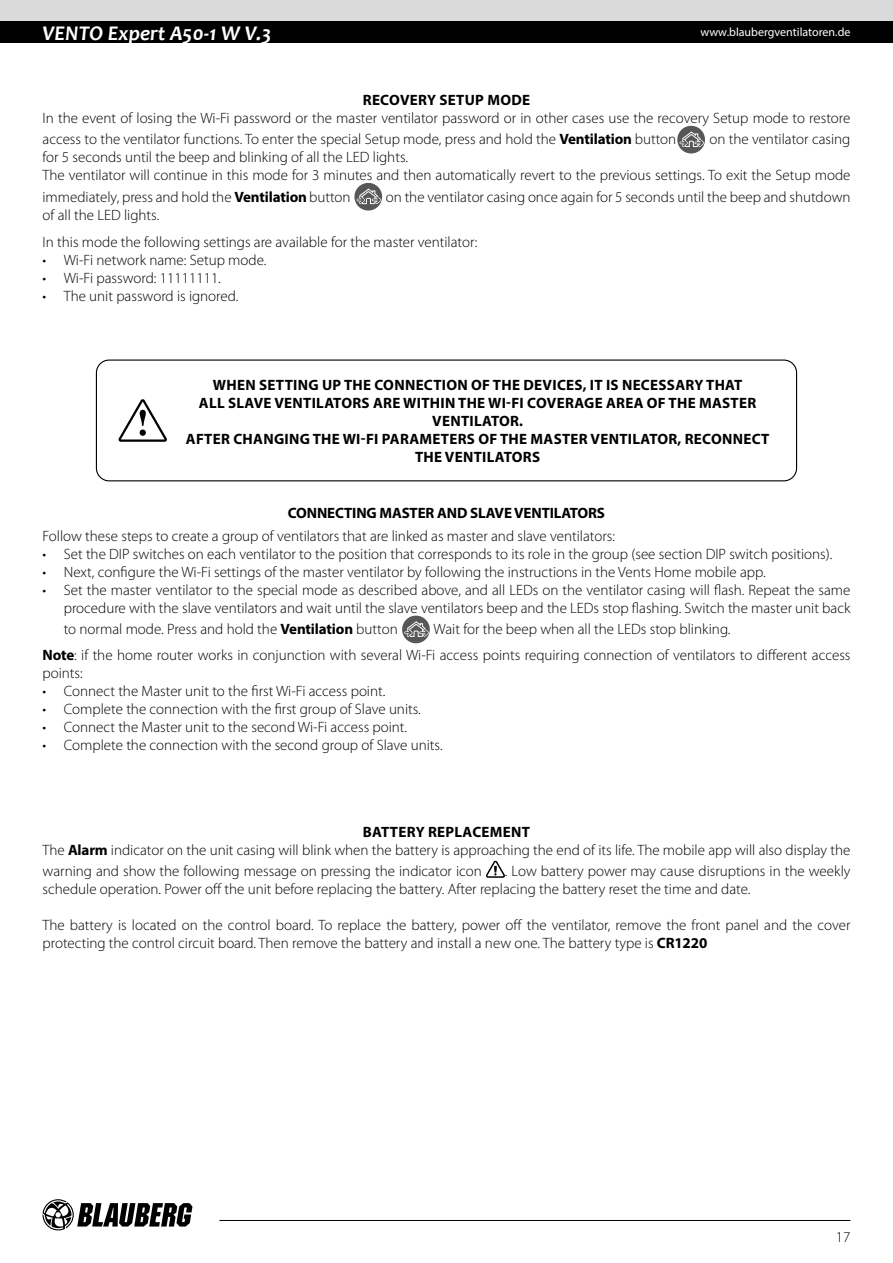
<style>
.page{position:relative;width:893px;height:1263px;background:#fff}
.page>*{position:absolute;margin:0;border:0;box-sizing:border-box;transform-origin:0 0}
.t1{font:italic 700 21px "Candara";color:#fff}
.t2{font:300 15px/18px "Myriad Pro";color:#000}
.t3{font:700 15px/18px "Myriad Pro";letter-spacing:.02em;color:#000;text-align:center}
.t4{font:700 15px "Myriad Pro";letter-spacing:-.01em;color:#000}
.t5{font:12px "Myriad Pro";color:#fff}
.s1{font-weight:700}
</style>
<div class="page">
<div style="left:0;top:0;width:893px;height:21px;background:#dadada"></div>
<div style="left:0;top:21px;width:893px;height:22px;background:#000"></div>
<svg style="left:43px;top:1199px;width:149px;height:31px"></svg>
<hr style="left:219px;top:1220px;width:631px;height:1px;background:#000">
<svg style="left:677px;top:126px;width:28px;height:27px"></svg>
<svg style="left:354px;top:183px;width:28px;height:28px"></svg>
<svg style="left:486px;top:861px;width:19px;height:17px"></svg>
<div style="left:96px;top:359px;width:701px;height:122px;border:1px solid #000;border-radius:13px"></div>
<svg style="left:118px;top:399px;width:49px;height:43px"></svg>
<svg style="left:402px;top:616px;width:28px;height:27px"></svg>
<h1 class="t1" style="left:43px;top:20px;width:13px">VENTO</h1>
<h1 class="t1" style="left:108px;top:20px;width:165px">Expert A50-1 W V.3</h1>
<p class="t5" style="left:700px;top:25px;width:152px">www.blaubergventilatoren.de</p>
<p class="t3" style="left:363px;top:90px;width:169px">RECOVERY SETUP MODE</p>
<p class="t2" style="left:43px;top:108px;width:809px;line-height:21px">In the event of losing the Wi-Fi password or the master ventilator password or in other cases use the recovery Setup mode to restore access to the ventilator functions. To enter the special Setup mode, press and hold the <span class="s1">Ventilation</span> button</p>
<p class="t2" style="left:709px;top:130px;width:143px">on the ventilator casing</p>
<p class="t2" style="left:43px;top:148px;width:809px">for 5 seconds until the beep and blinking of all the LED lights.<br>The ventilator will continue in this mode for 3 minutes and then automatically revert to the previous settings. To exit the Setup mode</p>
<p class="t2" style="left:43px;top:188px;width:310px">immediately, press and hold the <span class="s1">Ventilation</span> button</p>
<p class="t2" style="left:386px;top:188px;width:466px">on the ventilator casing once again for 5 seconds until the beep and shutdown</p>
<p class="t2" style="left:43px;top:202px;width:436px;line-height:26.5px">of all the LED lights.<br>In this mode the following settings are available for the master ventilator:</p>
<p class="t2" style="left:43px;top:251px;width:225px">• Wi-Fi network name: Setup mode.</p>
<p class="t2" style="left:43px;top:269px;width:180px">• Wi-Fi password: 11111111.</p>
<p class="t2" style="left:43px;top:287px;width:197px">• The unit password is ignored.</p>
<p class="t3" style="left:186px;top:375px;width:585px">WHEN SETTING UP THE CONNECTION OF THE DEVICES, IT IS NECESSARY THAT<br>ALL SLAVE VENTILATORS ARE WITHIN THE WI-FI COVERAGE AREA OF THE MASTER VENTILATOR.<br>AFTER CHANGING THE WI-FI PARAMETERS OF THE MASTER VENTILATOR, RECONNECT THE VENTILATORS</p>
<p class="t4" style="left:288px;top:503px;width:318px">CONNECTING MASTER AND SLAVE VENTILATORS</p>
<p class="t2" style="left:43px;top:527px;width:574px">Follow these steps to create a group of ventilators that are linked as master and slave ventilators:</p>
<p class="t2" style="left:43px;top:545px;width:791px">• Set the DIP switches on each ventilator to the position that corresponds to its role in the group (see section DIP switch positions).</p>
<p class="t2" style="left:43px;top:563px;width:725px">• Next, configure the Wi-Fi settings of the master ventilator by following the instructions in the Vents Home mobile app.</p>
<p class="t2" style="left:43px;top:581px;width:809px;text-align:right">• Set the master ventilator to the special mode as described above, and all LEDs on the ventilator casing will flash. Repeat the same procedure with the slave ventilators and wait until the slave ventilators beep and the LEDs stop flashing. Switch the master unit back</p>
<p class="t2" style="left:64px;top:620px;width:335px">to normal mode. Press and hold the <span class="s1">Ventilation</span> button</p>
<p class="t2" style="left:43px;top:616px;width:809px;line-height:26.5px;text-indent:391px">Wait for the beep when all the LEDs stop blinking.<br><span class="s1">Note</span>: if the home router works in conjunction with several Wi-Fi access points requiring connection of ventilators to different access</p>
<p class="t2" style="left:43px;top:664px;width:42px">points:</p>
<p class="t2" style="left:43px;top:682px;width:344px">• Connect the Master unit to the first Wi-Fi access point.</p>
<p class="t2" style="left:43px;top:700px;width:380px">• Complete the connection with the first group of Slave units.</p>
<p class="t2" style="left:43px;top:718px;width:366px">• Connect the Master unit to the second Wi-Fi access point.</p>
<p class="t2" style="left:43px;top:736px;width:402px">• Complete the connection with the second group of Slave units.</p>
<p class="t2" style="left:43px;top:823px;width:809px;text-align:center"><span class="s1">BATTERY REPLACEMENT<br></span>The <span class="s1">Alarm</span> indicator on the unit casing will blink when the battery is approaching the end of its life. The mobile app will also display the</p>
<p class="t2" style="left:43px;top:862px;width:441px">warning and show the following message on pressing the indicator icon</p>
<p class="t2" style="left:43px;top:862px;width:809px;text-indent:462px">. Low battery power may cause disruptions in the weekly schedule operation. Power off the unit before replacing the battery. After replacing the battery reset the time and date.</p>
<p class="t2" style="left:43px;top:916px;width:809px">The battery is located on the control board. To replace the battery, power off the ventilator, remove the front panel and the cover protecting the control circuit board. Then remove the battery and install a new one. The battery type is <span class="s1">CR1220</span></p>
<p class="t2" style="left:836px;top:1228px;width:16px">17</p>
</div>
